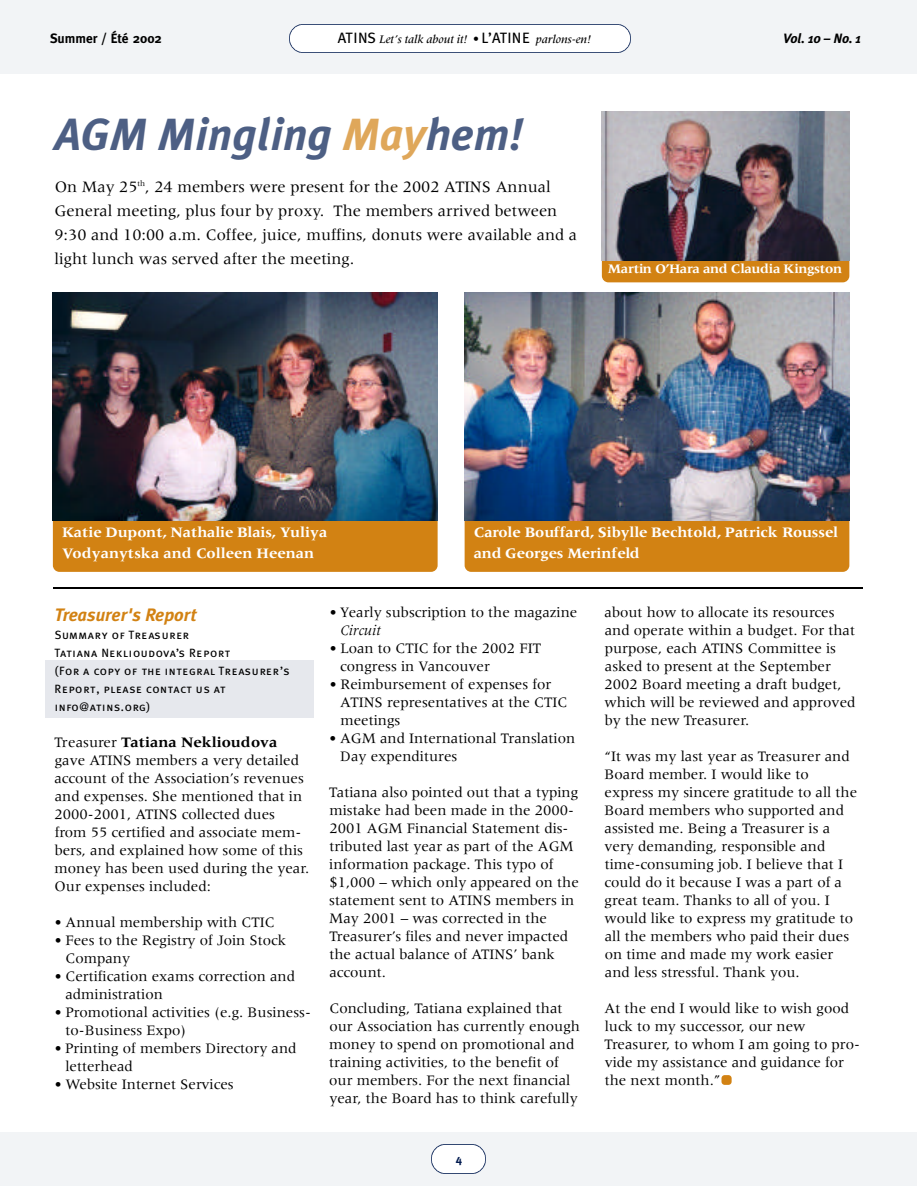
<style>
.page{position:relative;width:918px;height:1188px;background:#fff}
.page>*{position:absolute;margin:0;border:0;box-sizing:border-box;transform-origin:0 0}
.t1{font:italic 700 45px "Meta Plus";color:#4d5f84}
.t2{font:italic 700 18px "Meta Plus";color:#d28213}
.t3{font:16.5px/24px "Meridien";color:#000}
.t4{font:15px/18px "Meridien";color:#000}
.t5{font:700 15px/21px "Meridien";color:#fff}
.t6{font:italic 15px "Meridien";color:#000}
.t7{font:700 13.5px "Meridien";letter-spacing:-.03em;color:#fff}
.t8{font:700 13.5px "Meta";color:#000}
.t9{font:italic 700 13.5px "Meta Plus";letter-spacing:-.015em;color:#000}
.t10{font:12px/18px "Meta Plus Book Caps";letter-spacing:.03em;color:#000}
.t11{font:italic 500 12px "Meridien";color:#000}
.t12{font:700 11.7px "Meta Plus";color:#001a4f}
.s1{font-family:"Meta Plus Book Caps";font-weight:400;font-style:normal;font-size:15px}
.s2{font-family:"Meta Plus";font-weight:400;font-style:normal}
.s3{color:#dfa75a}
.s4{font-weight:700}
</style>
<div class="page">
<div style="left:465px;top:504px;width:384px;height:68px;background:#d28213;border-radius:7px"></div>
<div style="left:45px;top:661px;width:269px;height:57px;background:#e6e8ed"></div>
<div style="left:0;top:1132px;width:917px;height:54px;background:#f2f4f6"></div>
<div style="left:0;top:0;width:917px;height:73px;background:#f2f4f6"></div>
<img style="left:432px;top:1145px;width:54px;height:28px">
<div style="left:722px;top:1075px;width:10px;height:10px;background:#d28213;border-radius:3px"></div>
<img style="left:289px;top:24px;width:342px;height:29px">
<hr style="left:53px;top:588px;width:810px;height:1px;background:#000">
<img style="left:465px;top:292px;width:384px;height:229px">
<div style="left:602px;top:250px;width:247px;height:32px;background:#d28213;border-radius:7px"></div>
<img style="left:602px;top:112px;width:247px;height:148px">
<div style="left:53px;top:504px;width:385px;height:68px;background:#d28213;border-radius:7px"></div>
<img style="left:53px;top:292px;width:385px;height:229px">
<p class="t8" style="left:50px;top:33px;width:113px">Summer / Été 2002</p>
<p class="t9" style="left:783px;top:33px;width:80px">Vol. 10 – No. 1</p>
<p class="t11" style="left:338px;top:35px;width:255px"><span class="s1">ATINS</span> Let’s talk about it! <span class="s2">•</span> <span class="s1">L’ATINE</span> parlons-en!</p>
<h1 class="t1" style="left:55px;top:114px;width:470px">AGM Mingling <span class="s3">May</span>hem!</h1>
<p class="t3" style="left:54px;top:176px;width:524px">On May 25<sup>th</sup>, 24 members were present for the 2002 ATINS Annual General meeting, plus four by proxy. The members arrived between 9:30 and 10:00 a.m. Coffee, juice, muffins, donuts were available and a light lunch was served after the meeting.</p>
<p class="t7" style="left:608px;top:263px;width:236px">M a rtin O’Hara and Claudia Kingston</p>
<p class="t5" style="left:62px;top:522px;width:267px">Katie Dupont, Nathalie Blais, Yuliya<br>Vodyanytska and Colleen Heenan</p>
<p class="t5" style="left:474px;top:522px;width:366px">C a role Bouff a rd, Sibylle Bechtold, Patrick Roussel and Georges Merinfeld</p>
<p class="t2" style="left:55px;top:606px;width:144px">Treasurer's Report</p>
<p class="t10" style="left:54px;top:626px;width:237px">S um m a ry of Tre as u rer<br>Tatiana Neklioudova’s Repo rt<br>( For a co py of the integral Tre as u re r ’s<br>R e po rt, pl e ase co n tact us at<br>i n fo @ at i n s . o rg )</p>
<p class="t4" style="left:54px;top:734px;width:256px">Treasurer <span class="s4">Tatiana Neklioudova </span>gave ATINS members a very detailed account of the Association’s revenues and expenses. She mentioned that in 2000-2001, ATINS collected dues from 55 certified and associate mem&shy;bers, and explained how some of this money has been used during the year.<br>Our expenses included:</p>
<p class="t4" style="left:55px;top:914px;width:222px">• Annual membership with CTIC</p>
<p class="t4" style="left:65px;top:932px;width:222px;text-indent:-11px">• Fees to the Registry of Join Stock<br>Company</p>
<p class="t4" style="left:65px;top:968px;width:231px;text-indent:-11px">• Certification exams correction and administration</p>
<p class="t4" style="left:66px;top:1004px;width:247px;text-indent:-11px">• Promotional activities (e.g. Business&shy;to-Business Expo)</p>
<p class="t4" style="left:65px;top:1040px;width:233px;text-indent:-11px">• Printing of members Directory and letterhead</p>
<p class="t4" style="left:55px;top:1076px;width:181px">• Website Internet Services</p>
<p class="t4" style="left:329px;top:604px;width:249px">• Yearly subscription to the magazine</p>
<p class="t6" style="left:340px;top:624px;width:42px">Circuit</p>
<p class="t4" style="left:340px;top:640px;width:202px;text-indent:-11px">• Loan to CTIC for the 2002 FIT congress in Vancouver</p>
<p class="t4" style="left:340px;top:676px;width:229px;text-indent:-11px">• Reimbursement of expenses for<br>ATINS representatives at the CTIC meetings</p>
<p class="t4" style="left:340px;top:730px;width:236px;text-indent:-11px">• AGM and International Translation<br>Day expenditures</p>
<p class="t4" style="left:329px;top:784px;width:251px">Tatiana also pointed out that a typing mistake had been made in the 2000-<br>2001 AGM Financial Statement dis&shy;tributed last year as part of the AGM information package. This typo of $1,000 – which only appeared on the statement sent to ATINS members in<br>May 2001 – was corrected in the<br>Treasurer’s files and never impacted the actual balance of ATINS’ bank account.</p>
<p class="t4" style="left:329px;top:1000px;width:252px">Concluding, Tatiana explained that our Association has currently enough money to spend on promotional and training activities, to the benefit of our members. For the next financial year, the Board has to think carefully</p>
<p class="t12" style="left:456px;top:1154px;width:8px">4</p>
<p class="t4" style="left:605px;top:604px;width:253px">about how to allocate its resources and operate within a budget. For that purpose, each ATINS Committee is asked to present at the September<br>2002 Board meeting a draft budget, which will be reviewed and approved by the new Treasurer.</p>
<p class="t4" style="left:605px;top:748px;width:254px">“It was my last year as Treasurer and Board member. I would like to express my sincere gratitude to all the Board members who supported and assisted me. Being a Treasurer is a very demanding, responsible and time-consuming job. I believe that I could do it because I was a part of a great team. Thanks to all of you. I would like to express my gratitude to all the members who paid their dues on time and made my work easier and less stressful. Thank you.</p>
<p class="t4" style="left:605px;top:1000px;width:257px">At the end I would like to wish good luck to my successor, our new<br>Treasurer, to whom I am going to pro&shy;vide my assistance and guidance for the next month.”</p>
</div>
